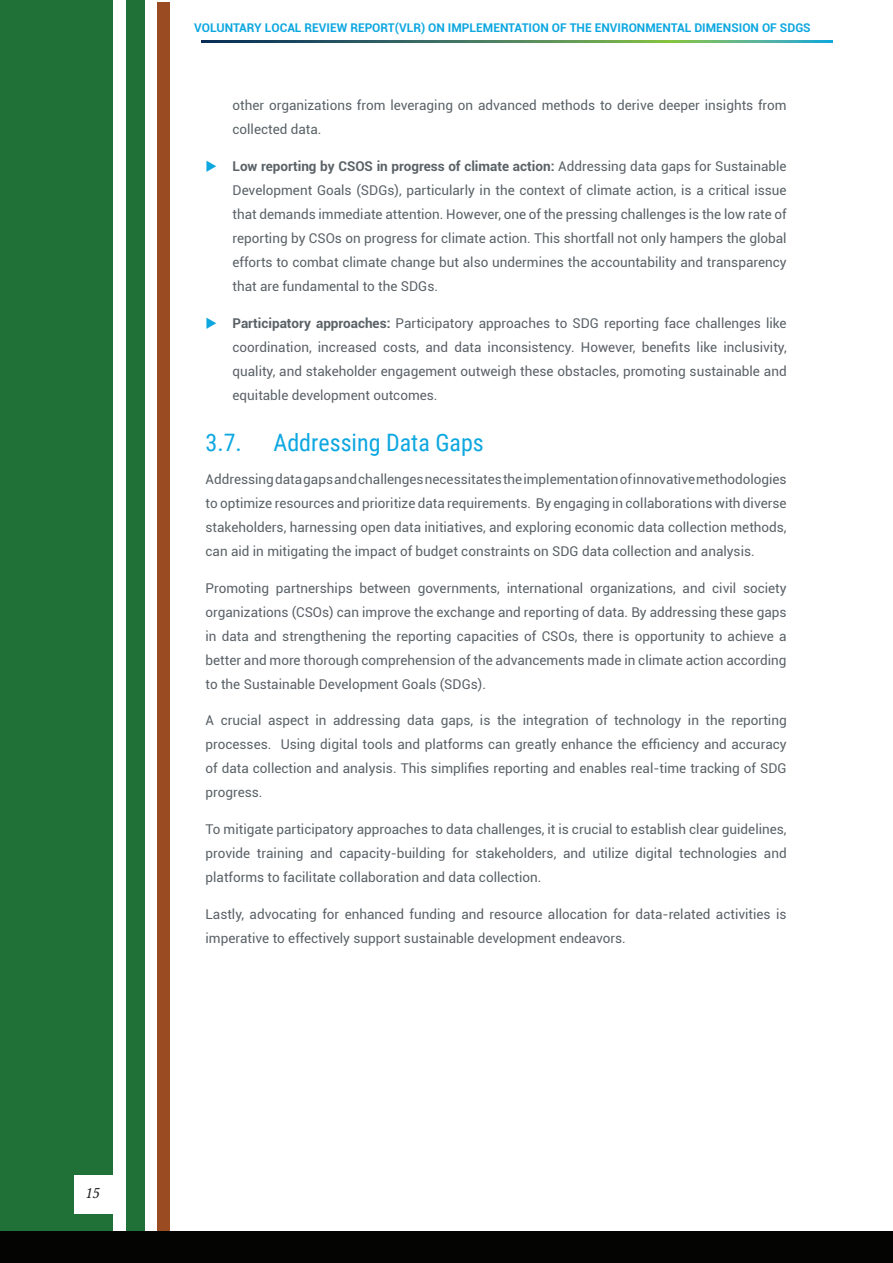
<style>
.page{position:relative;width:893px;height:1263px;background:#fff}
.page>*{position:absolute;margin:0;border:0;box-sizing:border-box;transform-origin:0 0}
.t1{font:24px "Roboto Condensed";color:#0da7e0}
.t2{font:16.5px "Lin Libertine I";color:#231f20}
.Body_Copy_left{font:13.5px/24px "Roboto";color:#5a6267;text-align:justify}
.t3{font:700 12px "Roboto";color:#0da7e0}
.s1{font-weight:700}
</style>
<div class="page">
<div style="left:0;top:0;width:145px;height:1263px;background:#1f7138"></div>
<div style="left:74px;top:1176px;width:39px;height:38px;background:#fff"></div>
<div style="left:113px;top:0;width:12px;height:1263px;background:#fff"></div>
<div style="left:157px;top:2px;width:13px;height:1261px;background:#9a4b21"></div>
<div style="left:0;top:1231px;width:893px;height:32px;background:#040503"></div>
<svg style="left:201px;top:40px;width:631px;height:3px"></svg>
<p class="t3" style="left:194px;top:20px;width:618px">VOLUNTARY LOCAL REVIEW REPORT(VLR) ON IMPLEMENTATION OF THE ENVIRONMENTAL DIMENSION OF SDGS</p>
<p class="Body_Copy_left" style="left:233px;top:93px;width:556px">other organizations from leveraging on advanced methods to derive deeper insights from collected data.</p>
<p class="Body_Copy_left" style="left:233px;top:154px;width:556px"><span class="s1">Low reporting by CSOS in progress of climate action:</span> Addressing data gaps for Sustainable Development Goals (SDGs), particularly in the context of climate action, is a critical issue that demands immediate attention. However, one of the pressing challenges is the low rate of reporting by CSOs on progress for climate action. This shortfall not only hampers the global efforts to combat climate change but also undermines the accountability and transparency that are fundamental to the SDGs.</p>
<p class="Body_Copy_left" style="left:233px;top:311px;width:556px"><span class="s1">Participatory approaches:</span> Participatory approaches to SDG reporting face challenges like coordination, increased costs, and data inconsistency. However, benefits like inclusivity, quality, and stakeholder engagement outweigh these obstacles, promoting sustainable and equitable development outcomes.</p>
<p class="t1" style="left:206px;top:426px;width:38px">3.7.</p>
<p class="t1" style="left:274px;top:426px;width:212px">Addressing Data Gaps</p>
<p class="Body_Copy_left" style="left:206px;top:466px;width:583px">Addressing data gaps and challenges necessitates the implementation of innovative methodologies to optimize resources and prioritize data requirements. By engaging in collaborations with diverse stakeholders, harnessing open data initiatives, and exploring economic data collection methods, can aid in mitigating the impact of budget constraints on SDG data collection and analysis.</p>
<p class="Body_Copy_left" style="left:206px;top:575px;width:583px">Promoting partnerships between governments, international organizations, and civil society organizations (CSOs) can improve the exchange and reporting of data. By addressing these gaps in data and strengthening the reporting capacities of CSOs, there is opportunity to achieve a better and more thorough comprehension of the advancements made in climate action according to the Sustainable Development Goals (SDGs).</p>
<p class="Body_Copy_left" style="left:206px;top:708px;width:583px">A crucial aspect in addressing data gaps, is the integration of technology in the reporting processes. Using digital tools and platforms can greatly enhance the efficiency and accuracy of data collection and analysis. This simplifies reporting and enables real-time tracking of SDG progress.</p>
<p class="Body_Copy_left" style="left:206px;top:817px;width:583px">To mitigate participatory approaches to data challenges, it is crucial to establish clear guidelines, provide training and capacity-building for stakeholders, and utilize digital technologies and platforms to facilitate collaboration and data collection.</p>
<p class="Body_Copy_left" style="left:206px;top:902px;width:583px">Lastly, advocating for enhanced funding and resource allocation for data-related activities is imperative to effectively support sustainable development endeavors.</p>
<p class="t2" style="left:85px;top:1184px;width:16px">15</p>
</div>
